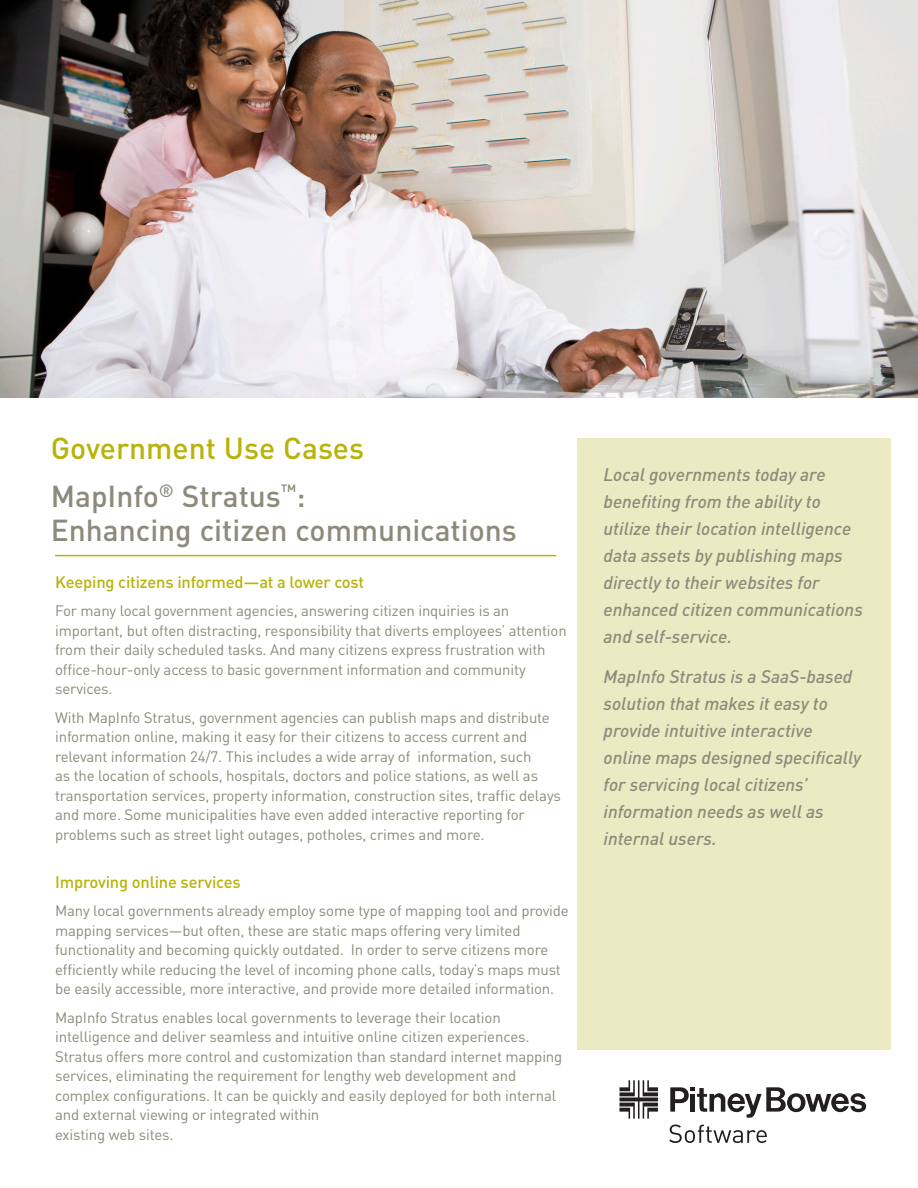
<style>
.page{position:relative;width:918px;height:1188px;background:#fff}
.page>*{position:absolute;margin:0;border:0;box-sizing:border-box;transform-origin:0 0}
.t1{font:500 30px/48px "DIN";color:#b8b309}
.t2{font:500 30px "DIN";color:#8c8a7b}
.t3{font:italic 500 18px/27px "DIN";color:#8c8a7b}
.t4{font:500 16.5px "DIN";letter-spacing:-.01em;color:#b8b309}
.t5{font:15px/19.5px "DIN";letter-spacing:-.01em;color:#8c8a7b}
.s1{color:#8c8a7b}
</style>
<div class="page">
<div style="left:578px;top:438px;width:313px;height:612px;background:#eceac2"></div>
<svg style="left:670px;top:1087px;width:196px;height:31px"></svg>
<svg style="left:620px;top:1080px;width:38px;height:39px"></svg>
<svg style="left:669px;top:1125px;width:98px;height:18px"></svg>
<hr style="left:55px;top:555px;width:501px;height:1px;background:#b8b309">
<img style="left:0;top:0;width:918px;height:397px">
<h1 class="t1" style="left:51px;top:423px;width:315px">Government Use Cases<br><span class="s1">MapInfo</span><sup>®</sup> <span class="s1">Stratus</span><sup>™</sup><span class="s1">:</span></h1>
<h1 class="t2" style="left:51px;top:511px;width:468px">Enhancing citizen communications</h1>
<p class="t4" style="left:55px;top:571px;width:311px">Keeping citizens informed—at a lower cost</p>
<p class="t5" style="left:55px;top:601px;width:513px">For many local government agencies, answering citizen inquiries is an important, but often distracting, responsibility that diverts employees’ attention from their daily scheduled tasks. And many citizens express frustration with office-hour-only access to basic government information and community services.</p>
<p class="t5" style="left:55px;top:707px;width:507px">With MapInfo Stratus, government agencies can publish maps and distribute information online, making it easy for their citizens to access current and relevant information 24/7. This includes a wide array of information, such<br>as the location of schools, hospitals, doctors and police stations, as well as transportation services, property information, construction sites, traffic delays and more. Some municipalities have even added interactive reporting for problems such as street light outages, potholes, crimes and more.</p>
<p class="t4" style="left:55px;top:871px;width:187px">Improving online services</p>
<p class="t5" style="left:55px;top:901px;width:515px">Many local governments already employ some type of mapping tool and provide mapping services—but often, these are static maps offering very limited functionality and becoming quickly outdated. In order to serve citizens more efficiently while reducing the level of incoming phone calls, today’s maps must be easily accessible, more interactive, and provide more detailed information.</p>
<p class="t5" style="left:55px;top:1007px;width:509px">MapInfo Stratus enables local governments to leverage their location intelligence and deliver seamless and intuitive online citizen experiences.<br>Stratus offers more control and customization than standard internet mapping services, eliminating the requirement for lengthy web development and complex configurations. It can be quickly and easily deployed for both internal and external viewing or integrated within<br>existing web sites.</p>
<p class="t3" style="left:604px;top:460px;width:261px">Local governments today are benefiting from the ability to utilize their location intelligence data assets by publishing maps directly to their websites for enhanced citizen communications and self-service.</p>
<p class="t3" style="left:604px;top:663px;width:259px">MapInfo Stratus is a SaaS-based solution that makes it easy to provide intuitive interactive online maps designed specifically for servicing local citizens’ information needs as well as internal users.</p>
</div>
